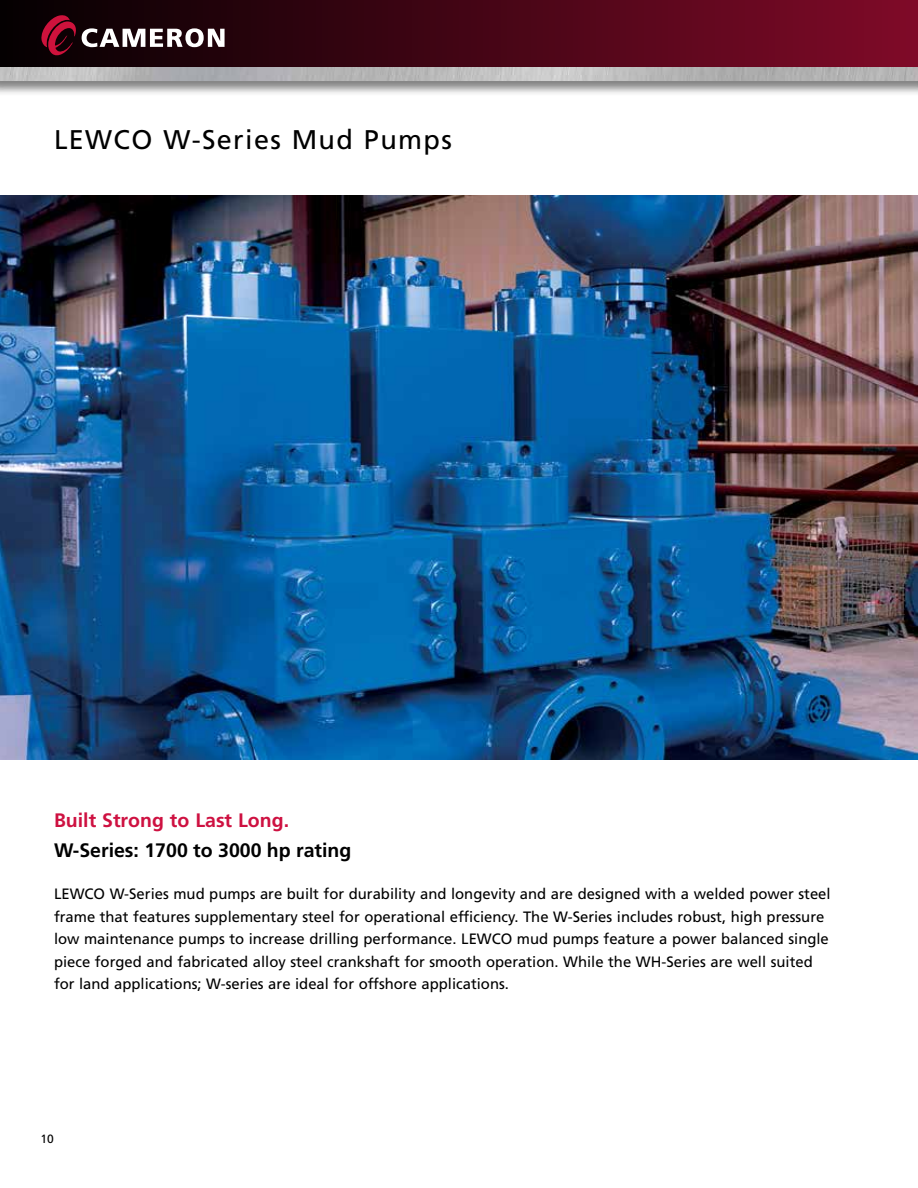
<style>
.page{position:relative;width:918px;height:1188px;background:#fff}
.page>*{position:absolute;margin:0;border:0;box-sizing:border-box;transform-origin:0 0}
.t1{font:27px "Frutiger LT Std";letter-spacing:.05em;color:#000}
.t2{font:700 19.5px "Frutiger LT Std";color:#000}
.t3{font:700 19.5px "Frutiger LT Std";color:#ce1141}
.t4{font:15px/22.5px "Frutiger LT Std";color:#000}
.t5{font:12px "Frutiger LT Std";color:#000}
</style>
<div class="page">
<div style="left:0;top:0;width:918px;height:68px;background:linear-gradient(to right,#040001,#800a28)"></div>
<div style="left:0;top:66px;width:918px;height:30px;background:#000;opacity:.5"></div>
<img style="left:0;top:68px;width:917px;height:13px">
<hr style="left:917px;top:66px;width:1px;height:30px;background:#000;opacity:.5">
<svg style="left:917px;top:68px;width:1px;height:13px"></svg>
<svg style="left:40px;top:14px;width:185px;height:44px"></svg>
<img style="left:0;top:196px;width:918px;height:564px">
<h1 class="t1" style="left:54px;top:124px;width:399px">LEWCO W-Series Mud Pumps</h1>
<h2 class="t3" style="left:54px;top:808px;width:237px">Built Strong to Last Long.</h2>
<h2 class="t2" style="left:54px;top:839px;width:299px">W-Series: 1700 to 3000 hp rating</h2>
<p class="t4" style="left:54px;top:883px;width:778px">LEWCO W-Series mud pumps are built for durability and longevity and are designed with a welded power steel frame that features supplementary steel for operational efficiency. The W-Series includes robust, high pressure low maintenance pumps to increase drilling performance. LEWCO mud pumps feature a power balanced single piece forged and fabricated alloy steel crankshaft for smooth operation. While the WH-Series are well suited for land applications; W-series are ideal for offshore applications.</p>
<p class="t5" style="left:41px;top:1132px;width:15px">10</p>
</div>
